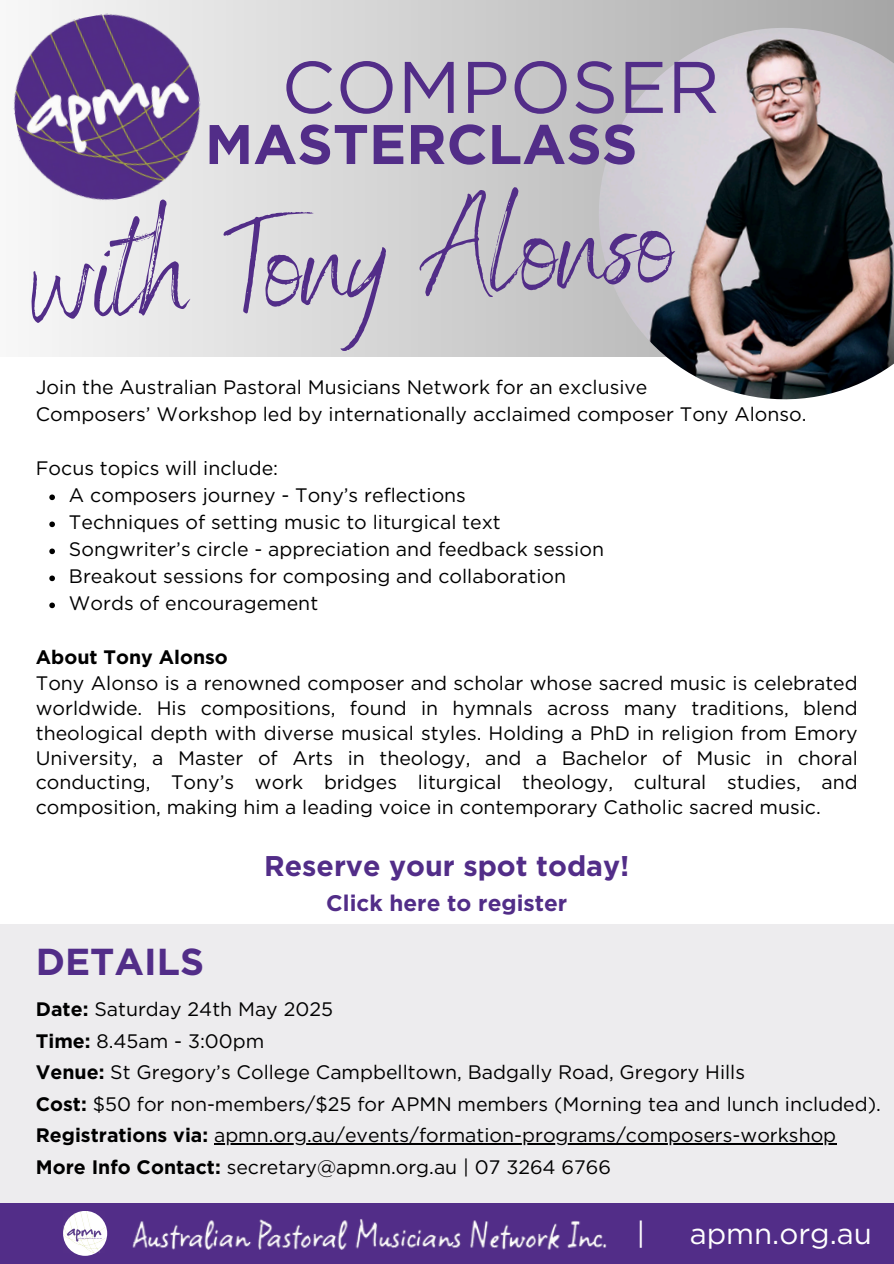
<style>
.page{position:relative;width:894px;height:1264px;background:#fff}
.page>*{position:absolute;margin:0;border:0;box-sizing:border-box;transform-origin:0 0}
.t1{font:128.1px "Benedict";color:#522d88}
.t2{font:72.9px "Gotham";color:#522d88}
.t3{font:700 55.65px "Gotham";color:#522d88}
.t4{font:700 37.5px "Gotham";color:#522d88}
.t5{font:29.4px "Gotham";color:#fff}
.t6{font:700 28.5px "Gotham";color:#522d88}
.t7{font:700 22.5px "Gotham";color:#522d88}
.t8{font:19.5px/24.8px "Gotham";color:#000;text-align:justify}
.t9{font:700 19.5px "Gotham";color:#000}
.s1{font-weight:700}
</style>
<div class="page">
<div style="left:0;top:0;width:893px;height:356px;background:linear-gradient(to right,#f8f8f8,#a6a6a6)"></div>
<img style="left:588px;top:17px;width:305px;height:383px">
<svg style="left:49px;top:494px;width:6px;height:6px"></svg>
<svg style="left:49px;top:521px;width:6px;height:6px"></svg>
<svg style="left:49px;top:548px;width:6px;height:6px"></svg>
<svg style="left:49px;top:575px;width:6px;height:6px"></svg>
<svg style="left:49px;top:602px;width:6px;height:6px"></svg>
<img style="left:0;top:0;width:215px;height:215px">
<div style="left:0;top:923px;width:893px;height:340px;background:#edecee"></div>
<div style="left:0;top:1203px;width:893px;height:60px;background:#522d88"></div>
<img style="left:132px;top:1219px;width:475px;height:31px">
<div style="left:63px;top:1210px;width:44px;height:45px;background:#fff;border-radius:50%"></div>
<img style="left:63px;top:1211px;width:42px;height:41px">
<hr style="left:214px;top:1143px;width:622px;height:1px;background:#000">
<p class="t2" style="left:281px;top:43px;width:440px">COMPOSER</p>
<p class="t3" style="left:205px;top:111px;width:434px">MASTERCLASS</p>
<p class="t1" style="left:26px;top:201px;width:646px;rotate:-4deg">with Tony Alonso</p>
<h2 class="t8" style="left:36px;top:375px;width:613px">Join the Australian Pastoral Musicians Network for an exclusive</h2>
<h3 class="t8" style="left:36px;top:402px;width:772px">Composers’ Workshop led by internationally acclaimed composer Tony Alonso.</h3>
<p class="t8" style="left:36px;top:456px;width:244px">Focus topics will include:</p>
<h1 class="t8" style="left:69px;top:483px;width:398px">A composers journey - Tony’s reflections</h1>
<p class="t8" style="left:69px;top:510px;width:433px">Techniques of setting music to liturgical text</p>
<p class="t8" style="left:69px;top:537px;width:536px">Songwriter’s circle - appreciation and feedback session</p>
<p class="t8" style="left:69px;top:564px;width:498px">Breakout sessions for composing and collaboration</p>
<p class="t8" style="left:69px;top:591px;width:251px">Words of encouragement</p>
<p class="t9" style="left:36px;top:645px;width:193px">About Tony Alonso</p>
<p class="t8" style="left:36px;top:671px;width:823px">Tony Alonso is a renowned composer and scholar whose sacred music is celebrated worldwide. His compositions, found in hymnals across many traditions, blend theological depth with diverse musical styles. Holding a PhD in religion from Emory University, a Master of Arts in theology, and a Bachelor of Music in choral conducting, Tony’s work bridges liturgical theology, cultural studies, and composition, making him a leading voice in contemporary Catholic sacred music.</p>
<p class="t6" style="left:264px;top:848px;width:367px">Reserve your spot today!</p>
<p class="t7" style="left:326px;top:889px;width:242px">Click here to register</p>
<p class="t4" style="left:36px;top:939px;width:170px">DETAILS</p>
<h5 class="t8" style="left:36px;top:996px;width:298px"><span class="s1">Date:</span> Saturday 24th May 2025</h5>
<h4 class="t8" style="left:36px;top:1028px;width:230px"><span class="s1">Time:</span> 8.45am - 3:00pm</h4>
<p class="t8" style="left:36px;top:1059px;width:710px"><span class="s1">Venue:</span> St Gregory’s College Campbelltown, Badgally Road, Gregory Hills</p>
<p class="t8" style="left:36px;top:1091px;width:846px"><span class="s1">Cost:</span> $50 for non-members/$25 for APMN members (Morning tea and lunch included).</p>
<p class="t8" style="left:36px;top:1122px;width:801px"><span class="s1">Registrations via:</span> apmn.org.au/events/formation-programs/composers-workshop</p>
<p class="t8" style="left:36px;top:1154px;width:576px"><span class="s1">More Info Contact:</span> secretary@apmn.org.au | 07 3264 6766</p>
<p class="t5" style="left:636px;top:1215px;width:10px">|</p>
<p class="t5" style="left:689px;top:1215px;width:184px">apmn.org.au</p>
</div>
